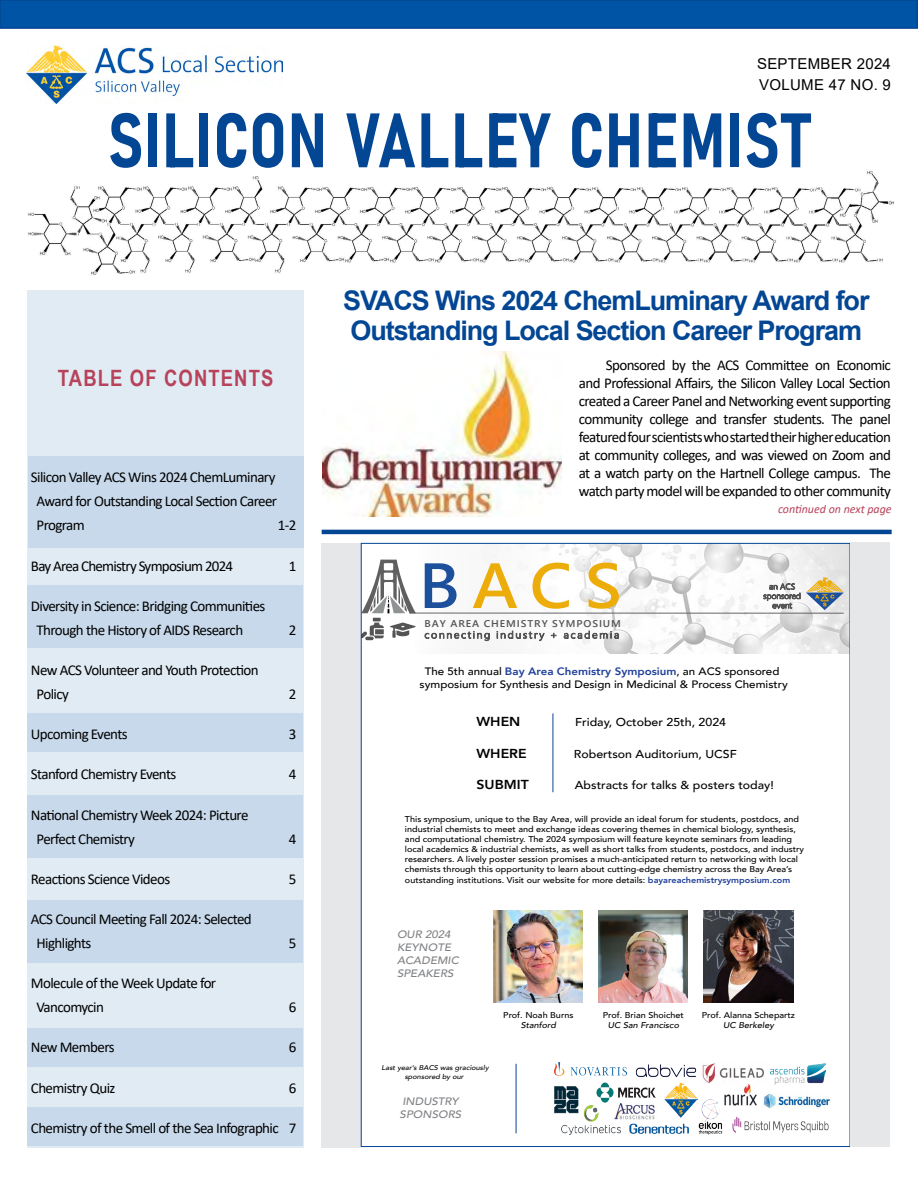
<style>
.page{position:relative;width:918px;height:1188px;background:#fff}
.page>*{position:absolute;margin:0;border:0;box-sizing:border-box;transform-origin:0 0}
.t1{font:75.9px "Bahnschrift";letter-spacing:.02em;color:#034694;scale:.91 1}
.t2{font:700 59.1px "Microsoft Jheng Hei";color:#ecac09;scale:1.07 1}
.t3{font:700 27px/30px "Arial";letter-spacing:-.04em;color:#034694}
.t4{font:700 22.5px "Arial Narrow";letter-spacing:.05em;color:#b7425a}
.t5{font:15px/18px "Calibri";letter-spacing:-.04em;color:#000}
.t6{font:15px/21px "Arial";letter-spacing:.02em;color:#000}
.t7{font:800 13.05px "Avenir";color:#000;scale:1.08 1}
.t8{font:italic 12px "Calibri";color:#b7425a}
.t9{font:500 11.55px "Avenir";color:#000;scale:1.08 1}
.t10{font:500 10.65px/12.9px "Avenir";color:#000;text-align:center;scale:1.08 1}
.t11{font:italic 500 10.65px/12.9px "Avenir";color:#808285;scale:1.08 1}
.t12{font:600 9.75px "Segoe UI";letter-spacing:.085em;color:#545454;scale:1.07 1}
.t13{font:500 8.4px/10.1px "Avenir";color:#000;scale:1.08 1}
.t14{font:italic 500 8.4px "Avenir";color:#000;scale:1.08 1}
.t15{font:italic 500 6.9px/8.2px "Avenir";color:#000;text-align:center;scale:1.08 1}
.s1{color:#1c4f9c}
.s2{font-weight:800;color:#21409a}
</style>
<div class="page">
<div style="left:0;top:0;width:918px;height:29px;background:#0054a6;border:2px solid #034694"></div>
<div style="left:321px;top:543px;width:40px;height:604px;background:#e6e7e8"></div>
<div style="left:27px;top:290px;width:276px;height:857px;background:#e0ebf4"></div>
<img style="left:322px;top:351px;width:239px;height:165px">
<img style="left:27px;top:46px;width:256px;height:57px">
<img style="left:28px;top:170px;width:866px;height:105px">
<div style="left:28px;top:456px;width:276px;height:91px;background:#c7d9eb"></div>
<hr style="left:322px;top:530px;width:570px;height:4px;background:#034694">
<img style="left:742px;top:1084px;width:15px;height:22px">
<img style="left:554px;top:1062px;width:73px;height:14px">
<img style="left:597px;top:1082px;width:59px;height:20px">
<img style="left:702px;top:1063px;width:62px;height:20px">
<img style="left:629px;top:1123px;width:49px;height:10px">
<img style="left:561px;top:1105px;width:59px;height:30px">
<img style="left:554px;top:1086px;width:24px;height:28px">
<img style="left:636px;top:1064px;width:61px;height:13px">
<img style="left:744px;top:1121px;width:85px;height:12px">
<img style="left:678px;top:1094px;width:64px;height:41px">
<img style="left:764px;top:1093px;width:67px;height:15px">
<img style="left:771px;top:1064px;width:55px;height:20px">
<img style="left:613px;top:1103px;width:42px;height:16px">
<img style="left:665px;top:1083px;width:32px;height:34px">
<hr style="left:516px;top:1064px;width:1px;height:69px;background:#164991">
<hr style="left:553px;top:713px;width:1px;height:79px;background:#164991">
<img style="left:494px;top:910px;width:89px;height:92px">
<img style="left:599px;top:911px;width:89px;height:91px">
<img style="left:704px;top:910px;width:89px;height:92px">
<img style="left:552px;top:545px;width:296px;height:108px">
<div style="left:411px;top:543px;width:141px;height:110px;background:#f9f9f9"></div>
<svg style="left:425px;top:631px;width:65px;height:10px"></svg>
<svg style="left:497px;top:631px;width:47px;height:10px"></svg>
<svg style="left:551px;top:633px;width:5px;height:5px"></svg>
<svg style="left:564px;top:631px;width:55px;height:8px"></svg>
<svg style="left:764px;top:583px;width:36px;height:26px"></svg>
<svg style="left:806px;top:577px;width:38px;height:33px"></svg>
<svg style="left:380px;top:559px;width:37px;height:54px"></svg>
<svg style="left:363px;top:560px;width:53px;height:80px"></svg>
<hr style="left:409px;top:613px;width:435px;height:1px;background:#616060">
<div style="left:27px;top:586px;width:276px;height:62px;background:#c7d9eb"></div>
<div style="left:27px;top:713px;width:276px;height:39px;background:#c7d9eb"></div>
<div style="left:27px;top:795px;width:276px;height:63px;background:#c7d9eb"></div>
<div style="left:27px;top:901px;width:276px;height:62px;background:#c7d9eb"></div>
<div style="left:27px;top:1028px;width:276px;height:39px;background:#c7d9eb"></div>
<div style="left:27px;top:1107px;width:276px;height:39px;background:#c7d9eb"></div>
<div style="left:850px;top:542px;width:40px;height:604px;background:#e6e7e8"></div>
<p class="t6" style="left:757px;top:53px;width:135px">SEPTEMBER 2024<br>VOLUME 47 NO. 9</p>
<h1 class="t1" style="left:108px;top:83px;width:773px">SILICON VALLEY CHEMIST</h1>
<h3 class="t3" style="left:343px;top:285px;width:528px">SVACS Wins 2024 ChemLuminary Award for<br>Outstanding Local Section Career Program</h3>
<h3 class="t4" style="left:58px;top:361px;width:217px">TABLE OF CONTENTS</h3>
<p class="t5" style="left:579px;top:355px;width:314px;text-align:justify;text-indent:27px">Sponsored by the ACS Committee on Economic and Professional Affairs, the Silicon Valley Local Section created a Career Panel and Networking event supporting community college and transfer students. The panel featured four scientists who started their higher education at community colleges, and was viewed on Zoom and at a watch party on the Hartnell College campus. The watch party model will be expanded to other community</p>
<p class="t5" style="left:37px;top:465px;width:242px;line-height:24px;text-align:justify;text-indent:-6px">Silicon Valley ACS Wins 2024 ChemLuminary Award for Outstanding Local Section Career Program</p>
<p class="t8" style="left:778px;top:501px;width:115px">continued on next page</p>
<p class="t5" style="left:278px;top:516px;width:20px">1-2</p>
<p class="t5" style="left:31px;top:556px;width:204px">Bay Area Chemistry Symposium 2024</p>
<p class="t5" style="left:289px;top:556px;width:9px">1</p>
<p class="t5" style="left:37px;top:593px;width:230px;line-height:24px;text-indent:-6px">Diversity in Science: Bridging Communities<br>Through the History of AIDS Research</p>
<p class="t5" style="left:289px;top:620px;width:9px">2</p>
<p class="t5" style="left:37px;top:658px;width:224px;line-height:24px;text-indent:-6px">New ACS Volunteer and Youth Protection<br>Policy</p>
<p class="t5" style="left:289px;top:685px;width:9px">2</p>
<p class="t5" style="left:31px;top:725px;width:98px">Upcoming Events</p>
<p class="t5" style="left:289px;top:725px;width:9px">3</p>
<p class="t5" style="left:31px;top:765px;width:147px">Stanford Chemistry Events</p>
<p class="t5" style="left:289px;top:765px;width:9px">4</p>
<p class="t5" style="left:37px;top:802px;width:213px;line-height:24px;text-indent:-6px">National Chemistry Week 2024: Picture<br>Perfect Chemistry</p>
<p class="t5" style="left:289px;top:829px;width:9px">4</p>
<p class="t5" style="left:31px;top:869px;width:141px">Reactions Science Videos</p>
<p class="t5" style="left:289px;top:869px;width:9px">5</p>
<p class="t5" style="left:37px;top:907px;width:217px;line-height:24px;text-indent:-6px">ACS Council Meeting Fall 2024: Selected<br>Highlights</p>
<p class="t5" style="left:289px;top:934px;width:9px">5</p>
<p class="t5" style="left:37px;top:971px;width:181px;line-height:24px;text-indent:-6px">Molecule of the Week Update for<br>Vancomycin</p>
<p class="t5" style="left:289px;top:998px;width:9px">6</p>
<p class="t5" style="left:31px;top:1038px;width:85px">New Members</p>
<p class="t5" style="left:289px;top:1038px;width:9px">6</p>
<p class="t5" style="left:31px;top:1078px;width:86px">Chemistry Quiz</p>
<p class="t5" style="left:289px;top:1078px;width:9px">6</p>
<p class="t5" style="left:31px;top:1118px;width:267px">Chemistry of the Smell of the Sea Infographic 7</p>
<h2 class="t2" style="left:419px;top:549px;width:191px"><span class="s1">B</span>ACS</h2>
<p class="t12" style="left:425px;top:614px;width:185px">BAY AREA CHEMISTRY SYMPOSIUM</p>
<p class="t10" style="left:420px;top:665px;width:342px">The 5th annual <span class="s2">Bay Area Chemistry Symposium</span>, an ACS sponsored symposium for Synthesis and Design in Medicinal &amp; Process Chemistry</p>
<p class="t7" style="left:477px;top:712px;width:42px">WHEN</p>
<p class="t7" style="left:477px;top:743px;width:48px">WHERE</p>
<p class="t7" style="left:477px;top:774px;width:50px">SUBMIT</p>
<p class="t9" style="left:575px;top:712px;width:141px">Friday, October 25th, 2024</p>
<p class="t9" style="left:574px;top:744px;width:152px">Robertson Auditorium, UCSF</p>
<p class="t9" style="left:575px;top:775px;width:186px">Abstracts for talks &amp; posters today!</p>
<p class="t13" style="left:405px;top:814px;width:371px">This symposium, unique to the Bay Area, will provide an ideal forum for students, postdocs, and industrial chemists to meet and exchange ideas covering themes in chemical biology, synthesis, and computational chemistry. The 2024 symposium will feature keynote seminars from leading local academics &amp; industrial chemists, as well as short talks from students, postdocs, and industry researchers. A lively poster session promises a much-anticipated return to networking with local chemists through this opportunity to learn about cutting-edge chemistry across the Bay Area’s outstanding institutions. Visit our website for more details: <span class="s2">bayareachemistrysymposium.com</span></p>
<p class="t11" style="left:397px;top:928px;width:59px">OUR 2024<br>KEYNOTE<br>ACADEMIC<br>SPEAKERS</p>
<p class="t15" style="left:382px;top:1064px;width:101px">Last year’s BACS was graciously sponsored by our</p>
<p class="t11" style="left:400px;top:1096px;width:59px">INDUSTRY<br>SPONSORS</p>
<p class="t13" style="left:503px;top:1009px;width:66px">Prof. Noah Burns</p>
<p class="t14" style="left:521px;top:1020px;width:34px">Stanford</p>
<p class="t13" style="left:603px;top:1009px;width:77px">Prof. Brian Shoichet</p>
<p class="t14" style="left:608px;top:1020px;width:68px">UC San Francisco</p>
<p class="t13" style="left:702px;top:1009px;width:88px">Prof. Alanna Schepartz</p>
<p class="t14" style="left:723px;top:1020px;width:49px">UC Berkeley</p>
</div>
